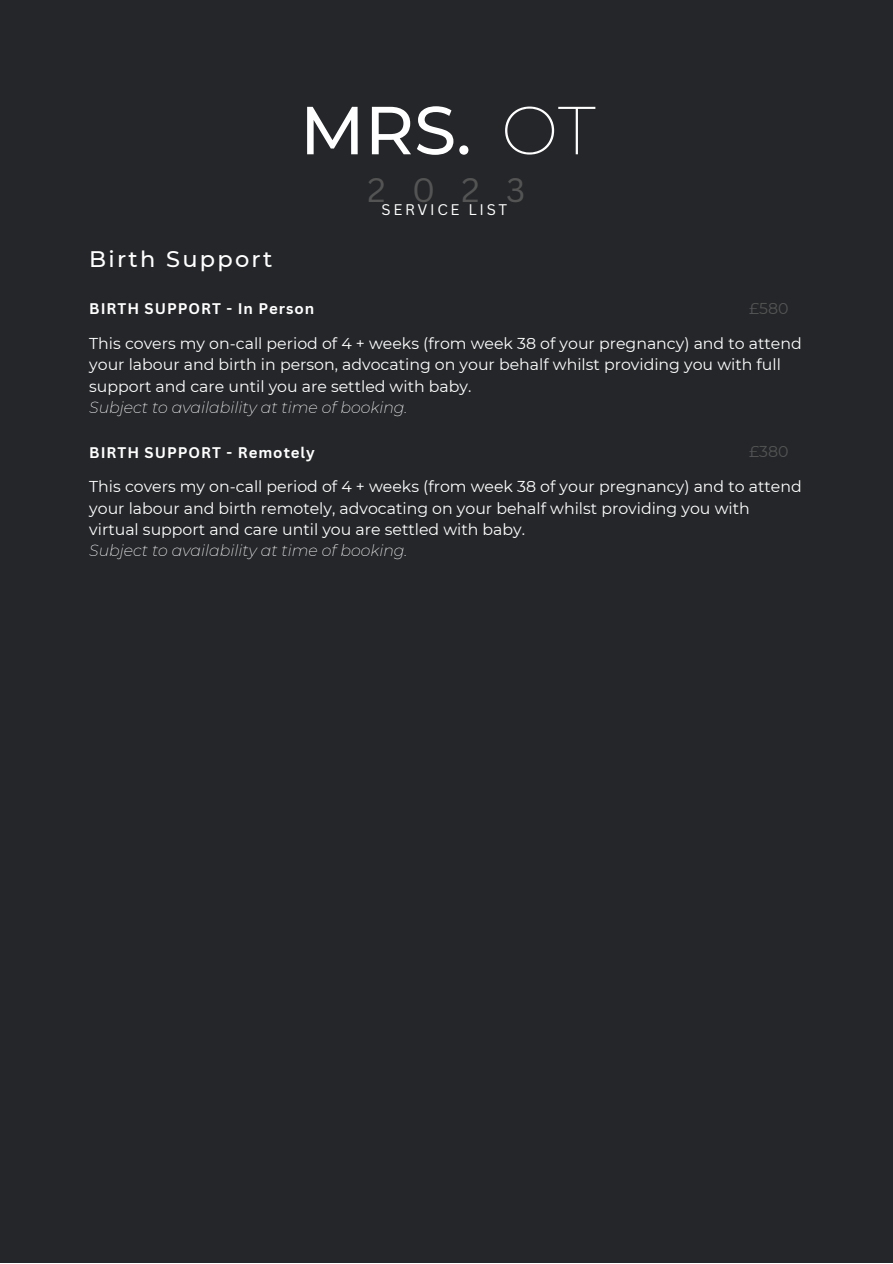
<style>
.page{position:relative;width:893px;height:1264px;background:#fff}
.page>*{position:absolute;margin:0;border:0;box-sizing:border-box;transform-origin:0 0}
.t1{font:500 67.8px "Montserrat";color:#fff}
.t2{font:33px "Canva Sans";color:#545454}
.t3{font:500 22.5px "Montserrat";letter-spacing:.1em;color:#fff}
.t4{font:15.75px/21.3px "Montserrat";color:#fff}
.t5{font:italic 200 15.75px "Montserrat";color:#fff}
.t6{font:15.75px "Montserrat";color:#545454}
.t7{font:700 15px "Canva Sans";letter-spacing:.065em;color:#fff}
.t8{font:15px "Canva Sans";letter-spacing:.175em;color:#fff}
.s1{font-weight:200}
</style>
<div class="page">
<div style="left:0;top:0;width:892px;height:1262px;background:#242629"></div>
<h1 class="t1" style="left:300px;top:89px;width:297px">MRS. <span class="s1">OT</span></h1>
<h2 class="t2" style="left:367px;top:167px;width:159px">2023</h2>
<p class="t8" style="left:381px;top:199px;width:127px">SERVICE LIST</p>
<h3 class="t3" style="left:89px;top:245px;width:185px">Birth Support</h3>
<p class="t7" style="left:89px;top:297px;width:227px">BIRTH SUPPORT - In Person</p>
<p class="t4" style="left:89px;top:332px;width:714px">This covers my on-call period of 4 + weeks (from week 38 of your pregnancy) and to attend your labour and birth in person, advocating on your behalf whilst providing you with full support and care until you are settled with baby.</p>
<p class="t5" style="left:89px;top:397px;width:320px">Subject to availability at time of booking.</p>
<p class="t6" style="left:749px;top:298px;width:41px">£580</p>
<p class="t7" style="left:89px;top:442px;width:227px">BIRTH SUPPORT - Remotely</p>
<p class="t6" style="left:749px;top:442px;width:41px">£380</p>
<p class="t4" style="left:89px;top:476px;width:714px">This covers my on-call period of 4 + weeks (from week 38 of your pregnancy) and to attend your labour and birth remotely, advocating on your behalf whilst providing you with virtual support and care until you are settled with baby.</p>
<p class="t5" style="left:89px;top:541px;width:320px">Subject to availability at time of booking.</p>
</div>
